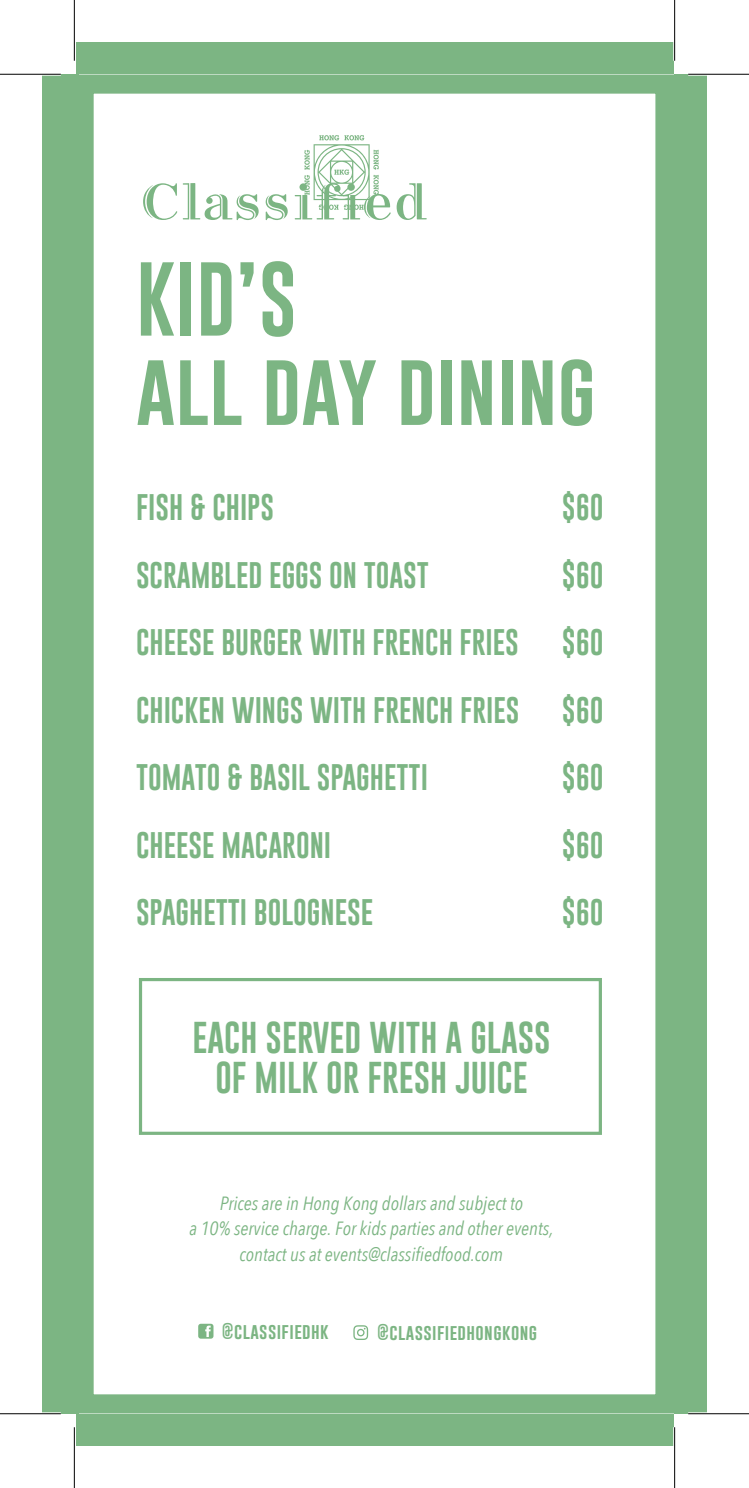
<style>
.page{position:relative;width:749px;height:1488px;background:#fff}
.page>*{position:absolute;margin:0;border:0;box-sizing:border-box;transform-origin:0 0}
.t1{font:76.5px/89.3px "Gobold";color:#7cb583}
.t2{font:32.62px/40.3px "Gobold";color:#7cb583;text-align:center}
.t3{font:27px "Gobold";color:#7cb583}
.t4{font:italic 19.12px/25.4px "Avenir Next Condensed";color:#7cb583;text-align:center}
.t5{font:16.43px "Gobold";letter-spacing:.025em;color:#7cb583}
</style>
<div class="page">
<div style="left:139px;top:978px;width:462px;height:157px;background:#fff;border:3px solid #7cb583"></div>
<svg style="left:183px;top:183px;width:75px;height:37px"></svg>
<svg style="left:265px;top:194px;width:22px;height:26px"></svg>
<svg style="left:396px;top:183px;width:30px;height:37px"></svg>
<svg style="left:143px;top:183px;width:34px;height:37px"></svg>
<svg style="left:294px;top:135px;width:96px;height:85px"></svg>
<svg style="left:353px;top:1325px;width:15px;height:15px"></svg>
<svg style="left:198px;top:1324px;width:15px;height:15px"></svg>
<div style="left:74px;top:74px;width:600px;height:1339px;border:19px solid #7cb583"></div>
<div style="left:42px;top:74px;width:37px;height:1340px;background:#7cb583"></div>
<div style="left:673px;top:74px;width:33px;height:1340px;background:#7cb583"></div>
<div style="left:76px;top:1414px;width:597px;height:32px;background:#7cb583"></div>
<div style="left:76px;top:42px;width:597px;height:32px;background:#7cb583"></div>
<hr style="left:0;top:73px;width:61px;height:3px;background:#fff">
<hr style="left:687px;top:73px;width:61px;height:3px;background:#fff">
<hr style="left:0;top:1412px;width:61px;height:3px;background:#fff">
<hr style="left:687px;top:1412px;width:61px;height:3px;background:#fff">
<hr style="left:672px;top:0;width:3px;height:61px;background:#fff">
<hr style="left:672px;top:1427px;width:3px;height:61px;background:#fff">
<hr style="left:0;top:74px;width:61px;height:1px;background:#000">
<hr style="left:687px;top:74px;width:61px;height:1px;background:#000">
<hr style="left:0;top:1413px;width:61px;height:1px;background:#000">
<hr style="left:687px;top:1413px;width:61px;height:1px;background:#000">
<hr style="left:74px;top:0;width:1px;height:61px;background:#000">
<hr style="left:74px;top:1427px;width:1px;height:61px;background:#000">
<hr style="left:673px;top:0;width:1px;height:61px;background:#000">
<hr style="left:673px;top:1427px;width:1px;height:61px;background:#000">
<h1 class="t1" style="left:136px;top:255px;width:461px">KID’S<br>all day dining</h1>
<p class="t3" style="left:136px;top:490px;width:139px">FISH &amp; CHIPS</p>
<p class="t3" style="left:561px;top:490px;width:43px">$60</p>
<p class="t3" style="left:136px;top:558px;width:294px">SCRAMBLED EGGS ON TOAST</p>
<p class="t3" style="left:561px;top:558px;width:43px">$60</p>
<p class="t3" style="left:136px;top:625px;width:384px">CHEESE BURGER WITH FRENCH FRIES</p>
<p class="t3" style="left:561px;top:625px;width:43px">$60</p>
<p class="t3" style="left:136px;top:693px;width:385px">CHICKEN WINGS WITH FRENCH FRIES</p>
<p class="t3" style="left:561px;top:693px;width:43px">$60</p>
<p class="t3" style="left:136px;top:760px;width:293px">TOMATO &amp; BASIL SPAGHETTI</p>
<p class="t3" style="left:561px;top:760px;width:43px">$60</p>
<p class="t3" style="left:136px;top:828px;width:196px">CHEESE MACARONI</p>
<p class="t3" style="left:561px;top:828px;width:43px">$60</p>
<p class="t3" style="left:136px;top:895px;width:238px">SPAGHETTI BOLOGNESE</p>
<p class="t3" style="left:561px;top:895px;width:43px">$60</p>
<p class="t2" style="left:192px;top:1017px;width:359px">EACH SERVED WITH A GLASS<br>OF MILK OR FRESH JUICE</p>
<p class="t4" style="left:189px;top:1190px;width:365px">Prices are in Hong Kong dollars and subject to<br>a 10% service charge. For kids parties and other events, contact us at events@classifiedfood.com</p>
<p class="t5" style="left:221px;top:1321px;width:108px">@classifiedhk</p>
<p class="t5" style="left:377px;top:1321px;width:161px">@classifiedhongkong</p>
</div>
